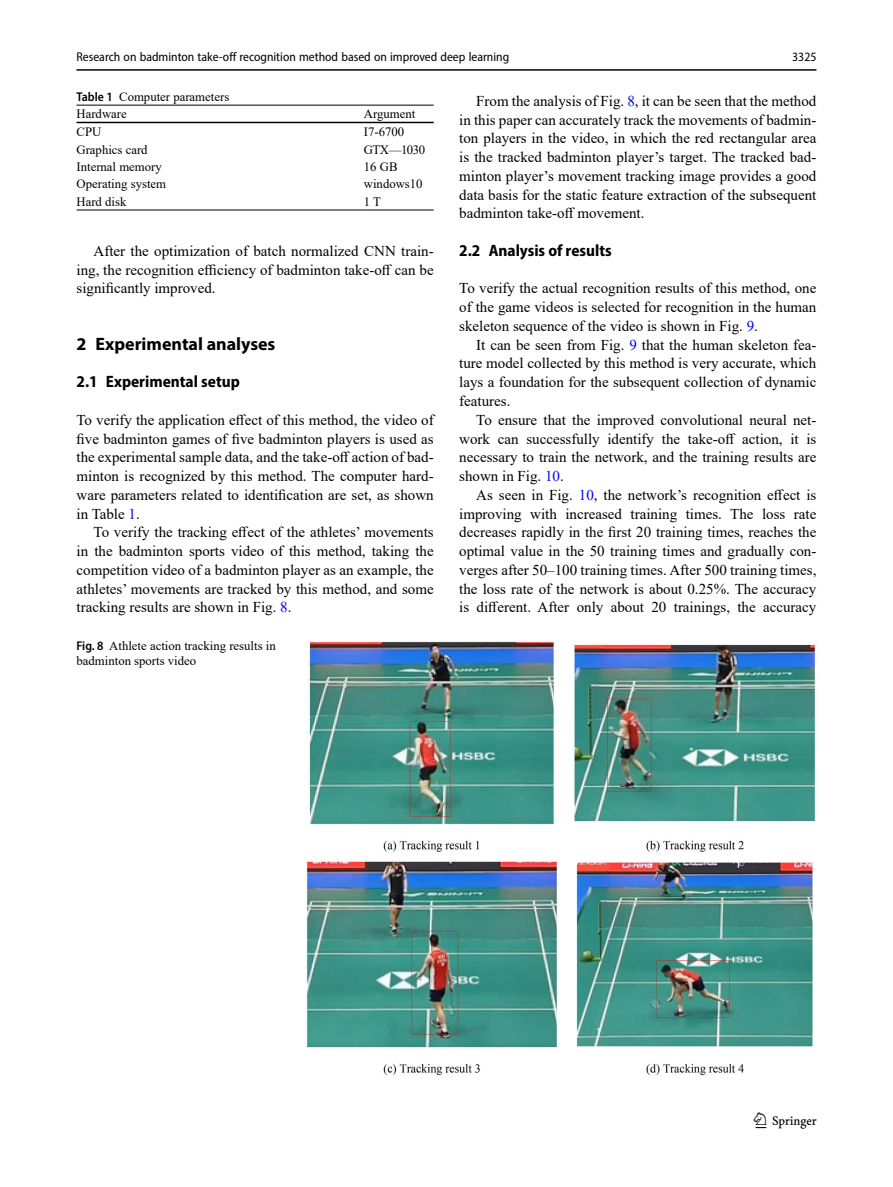
<style>
.page{position:relative;width:893px;height:1187px;background:#fff}
.page>*{position:absolute;margin:0;border:0;box-sizing:border-box;transform-origin:0 0}
.t1{font:22.5px "Springnew";color:#000}
.Head_1{font:700 18px "Myriad Pro";color:#000}
.Head_2{font:700 semi-condensed 16.5px "Myriad Pro";color:#000}
.Head_2_After_1{font:700 semi-condensed 16.5px "Myriad Pro";color:#000}
.Body_Text_Indent{font:15px/18.8px "Times New Roman";color:#000;text-align:justify}
.Body_Text{font:15px/18.8px "Times New Roman";color:#000;text-align:justify}
.Table_Body{font:12.75px "Times New Roman";color:#000}
.t2{font:semi-condensed 12.75px "Myriad Pro";color:#000}
.Figure_Caption_Side{font:12.75px/15px "Times New Roman";color:#000}
.Table_Caption{font:12.75px "Times New Roman";color:#000}
.Table_Head{font:12.75px "Times New Roman";color:#000}
.s1{color:#00f}
.s2{font-family:"Myriad Pro";font-weight:600;font-stretch:semi-condensed}
</style>
<div class="page">
<hr style="left:77px;top:69px;width:739px;height:2px;background:#000">
<hr style="left:77px;top:122px;width:287px;height:1px;background:#000">
<hr style="left:364px;top:105px;width:70px;height:1px;background:#000">
<hr style="left:364px;top:122px;width:70px;height:1px;background:#000">
<hr style="left:77px;top:209px;width:287px;height:1px;background:#000">
<hr style="left:364px;top:209px;width:70px;height:1px;background:#000">
<hr style="left:77px;top:105px;width:287px;height:1px;background:#000">
<img style="left:306px;top:641px;width:510px;height:435px">
<p class="t2" style="left:77px;top:49px;width:434px">Research on badminton take-off recognition method based on improved deep learning</p>
<p class="Body_Text_Indent" style="left:459px;top:91px;width:359px;text-indent:17px">From the analysis of Fig. <span class="s1">8</span>, it can be seen that the method in this paper can accurately track the movements of badmin&shy;ton players in the video, in which the red rectangular area is the tracked badminton player’s target. The tracked bad&shy;minton player’s movement tracking image provides a good data basis for the static feature extraction of the subsequent badminton take-off movement.</p>
<p class="Head_2" style="left:459px;top:240px;width:154px">2.2 Analysis of results</p>
<p class="Body_Text" style="left:459px;top:278px;width:359px">To verify the actual recognition results of this method, one of the game videos is selected for recognition in the human skeleton sequence of the video is shown in Fig. <span class="s1">9</span>.</p>
<p class="Body_Text_Indent" style="left:459px;top:335px;width:359px;text-indent:17px">It can be seen from Fig. <span class="s1">9</span> that the human skeleton fea&shy;ture model collected by this method is very accurate, which lays a foundation for the subsequent collection of dynamic features.</p>
<p class="Body_Text_Indent" style="left:459px;top:410px;width:359px;text-indent:17px">To ensure that the improved convolutional neural net&shy;work can successfully identify the take-off action, it is necessary to train the network, and the training results are shown in Fig. <span class="s1">10</span>.</p>
<p class="Body_Text_Indent" style="left:459px;top:485px;width:359px;text-indent:17px">As seen in Fig. <span class="s1">10</span>, the network’s recognition effect is improving with increased training times. The loss rate decreases rapidly in the first 20 training times, reaches the optimal value in the 50 training times and gradually con&shy;verges after 50–100 training times. After 500 training times, the loss rate of the network is about 0.25%. The accuracy is different. After only about 20 trainings, the accuracy</p>
<p class="t2" style="left:792px;top:49px;width:26px">3325</p>
<p class="Table_Caption" style="left:77px;top:88px;width:154px"><span class="s2">Table 1</span> Computer parameters</p>
<p class="Table_Head" style="left:77px;top:105px;width:52px">Hardware</p>
<p class="Table_Head" style="left:364px;top:105px;width:53px">Argument</p>
<p class="Table_Body" style="left:77px;top:123px;width:26px">CPU</p>
<p class="Table_Body" style="left:364px;top:123px;width:42px">I7-6700</p>
<p class="Table_Body" style="left:77px;top:140px;width:73px">Graphics card</p>
<p class="Table_Body" style="left:364px;top:140px;width:63px">GTX—1030</p>
<p class="Table_Body" style="left:77px;top:158px;width:87px">Internal memory</p>
<p class="Table_Body" style="left:364px;top:158px;width:35px">16 GB</p>
<p class="Table_Body" style="left:77px;top:175px;width:91px">Operating system</p>
<p class="Table_Body" style="left:364px;top:175px;width:60px">windows10</p>
<p class="Table_Body" style="left:77px;top:192px;width:51px">Hard disk</p>
<p class="Table_Body" style="left:364px;top:192px;width:19px">1T</p>
<p class="Body_Text_Indent" style="left:77px;top:241px;width:359px;text-indent:17px">After the optimization of batch normalized CNN train&shy;ing, the recognition efficiency of badminton take-off can be significantly improved.</p>
<p class="Head_1" style="left:77px;top:332px;width:200px">2 Experimental analyses</p>
<p class="Head_2_After_1" style="left:77px;top:371px;width:165px">2.1 Experimental setup</p>
<p class="Body_Text" style="left:77px;top:410px;width:359px">To verify the application effect of this method, the video of five badminton games of five badminton players is used as the experimental sample data, and the take-off action of bad&shy;minton is recognized by this method. The computer hard&shy;ware parameters related to identification are set, as shown in Table <span class="s1">1</span>.</p>
<p class="Body_Text_Indent" style="left:77px;top:522px;width:359px;text-indent:17px">To verify the tracking effect of the athletes’ movements in the badminton sports video of this method, taking the competition video of a badminton player as an example, the athletes’ movements are tracked by this method, and some tracking results are shown in Fig. <span class="s1">8</span>.</p>
<p class="Figure_Caption_Side" style="left:77px;top:638px;width:201px"><span class="s2">Fig. 8</span> Athlete action tracking results in badminton sports video</p>
<h1 class="t1" style="left:756px;top:1107px;width:63px">1 3</h1>
</div>
